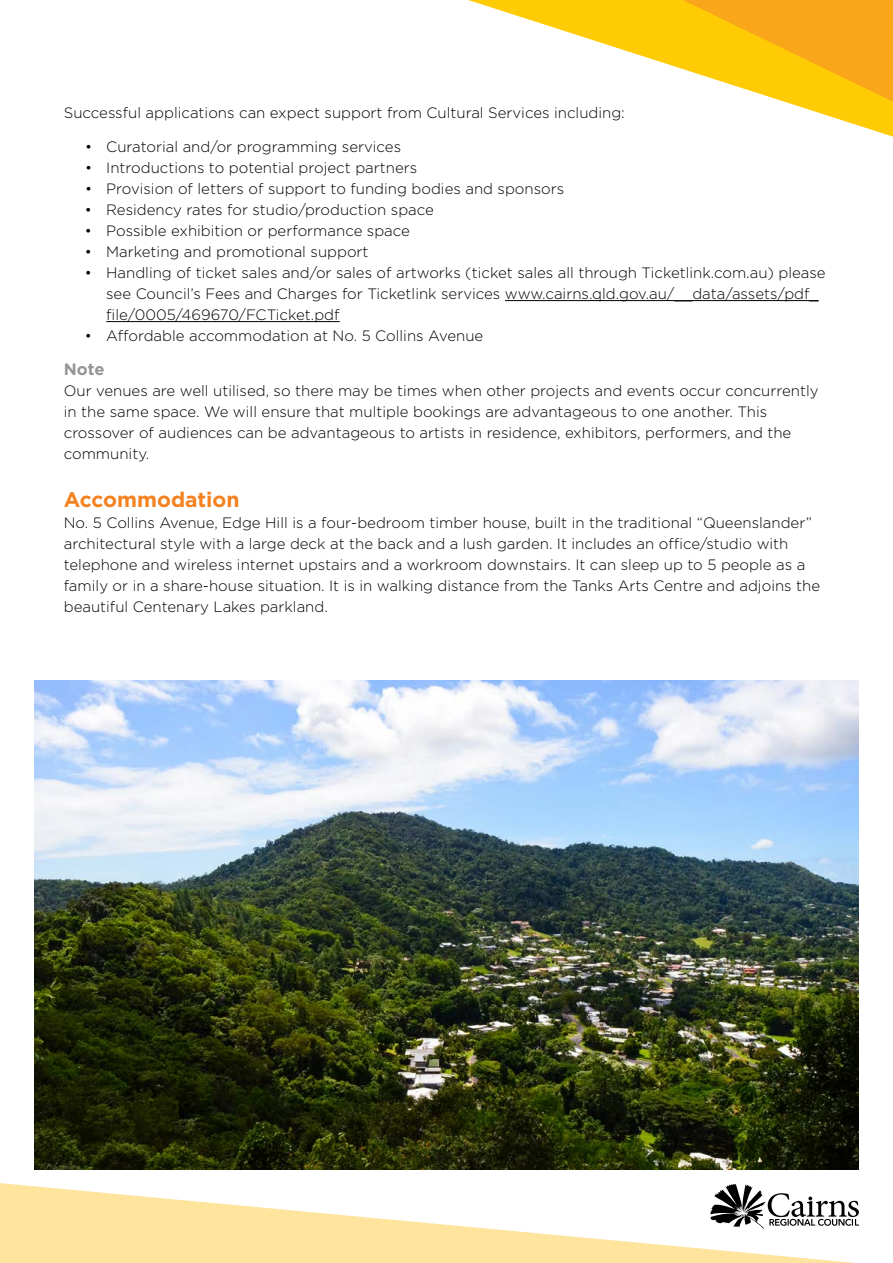
<style>
.page{position:relative;width:893px;height:1263px;background:#fff}
.page>*{position:absolute;margin:0;border:0;box-sizing:border-box;transform-origin:0 0}
.t1{font:700 21px "Gotham";color:#f58220}
.t2{font:700 16.5px "Gotham";color:#959595}
.t3{font:300 15px/21px "Gotham";color:#000}
</style>
<div class="page">
<svg style="left:0;top:1183px;width:859px;height:80px;fill:#ffe49d"></svg>
<svg style="left:468px;top:0;width:425px;height:137px"></svg>
<hr style="left:505px;top:300px;width:314px;height:1px;background:#000">
<hr style="left:106px;top:321px;width:234px;height:1px;background:#000">
<img style="left:34px;top:680px;width:825px;height:489px">
<svg style="left:683px;top:0;width:210px;height:102px;background:#fcbd23"></svg>
<p class="t3" style="left:64px;top:102px;width:563px">Successful applications can expect support from Cultural Services including:</p>
<p class="t3" style="left:85px;top:136px;width:318px">• Curatorial and/or programming services</p>
<p class="t3" style="left:85px;top:157px;width:334px">• Introductions to potential project partners</p>
<p class="t3" style="left:85px;top:178px;width:481px">• Provision of letters of support to funding bodies and sponsors</p>
<p class="t3" style="left:85px;top:199px;width:350px">• Residency rates for studio/production space</p>
<p class="t3" style="left:85px;top:220px;width:327px">• Possible exhibition or performance space</p>
<p class="t3" style="left:85px;top:241px;width:285px">• Marketing and promotional support</p>
<p class="t3" style="left:106px;top:262px;width:721px;text-indent:-21px">• Handling of ticket sales and/or sales of artworks (ticket sales all through Ticketlink.com.au) please see Council’s Fees and Charges for Ticketlink services www.cairns.qld.gov.au/__data/assets/pdf_ file/0005/469670/FCTicket.pdf</p>
<p class="t3" style="left:85px;top:325px;width:400px">• Affordable accommodation at No. 5 Collins Avenue</p>
<p class="t2" style="left:64px;top:358px;width:42px">Note</p>
<p class="t3" style="left:64px;top:380px;width:756px">Our venues are well utilised, so there may be times when other projects and events occur concurrently in the same space. We will ensure that multiple bookings are advantageous to one another. This crossover of audiences can be advantageous to artists in residence, exhibitors, performers, and the community.</p>
<h1 class="t1" style="left:64px;top:486px;width:177px">Accommodation</h1>
<p class="t3" style="left:64px;top:512px;width:758px">No. 5 Collins Avenue, Edge Hill is a four-bedroom timber house, built in the traditional “Queenslander” architectural style with a large deck at the back and a lush garden. It includes an office/studio with telephone and wireless internet upstairs and a workroom downstairs. It can sleep up to 5 people as a family or in a share-house situation. It is in walking distance from the Tanks Arts Centre and adjoins the beautiful Centenary Lakes parkland.</p>
</div>
